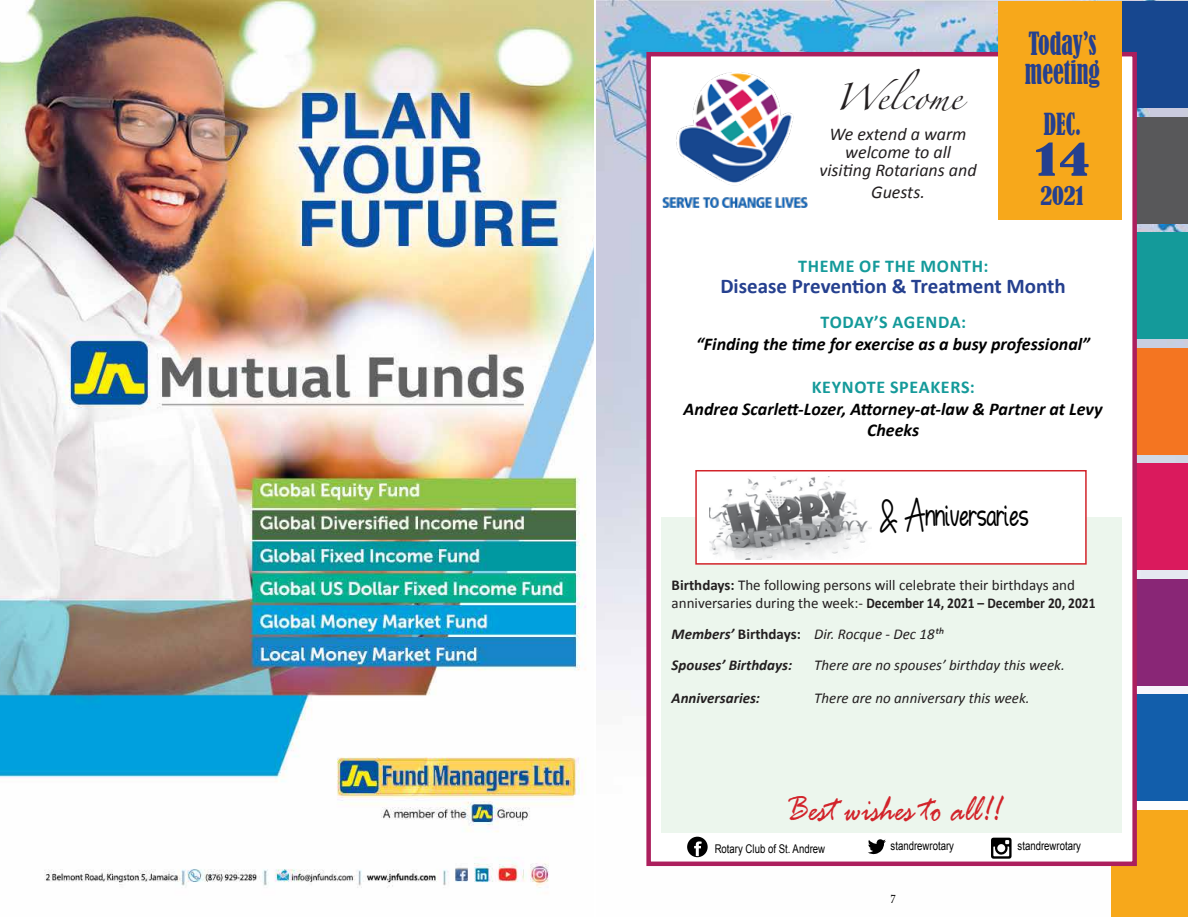
<style>
.page{position:relative;width:1188px;height:918px;background:#fff}
.page>*{position:absolute;margin:0;border:0;box-sizing:border-box;transform-origin:0 0}
.t1{font:condensed 42px "Bernard";color:#25408f;scale:1.5 1}
.t2{font:italic 40.5px "Rage";color:#d2232a;scale:.8 1}
.t3{font:31.5px "Hand Boys";color:#000;scale:.8 1}
.t4{font:condensed 30px/28.5px "Bernard";color:#25408f;scale:.8 1}
.t5{font:condensed 28.5px "Bernard";color:#25408f;scale:.8 1}
.t6{font:24px "Zapfino";color:#231f20}
.t7{font:condensed 24px "Bernard";color:#25408f}
.t8{font:700 21px "Calibri";color:#25408f}
.t9{font:italic 700 18px/21.6px "Calibri";color:#000;text-align:center}
.t10{font:italic 18px/18px "Calibri";color:#231f20;text-align:center}
.t11{font:700 18px "Calibri";letter-spacing:.04em;color:#149a9a}
.t12{font:15px/18px "Calibri";color:#231f20}
.t13{font:italic 700 15px/31.5px "Calibri";color:#231f20}
.t14{font:italic 15px "Calibri";color:#231f20}
.t15{font:12px "Arial";color:#000;scale:.8 1}
.t16{font:12px "Palatino Linotype";color:#000;scale:.8 1}
.s1{font-weight:700}
.s2{font-style:normal}
.s3{font-weight:400}
</style>
<div class="page">
<img style="left:596px;top:0;width:592px;height:690px">
<div style="left:1111px;top:694px;width:77px;height:107px;background:#125eab"></div>
<div style="left:1111px;top:579px;width:77px;height:107px;background:#892676"></div>
<div style="left:1111px;top:463px;width:77px;height:107px;background:#da1a5d"></div>
<div style="left:1111px;top:348px;width:77px;height:107px;background:#f47521"></div>
<div style="left:1111px;top:232px;width:77px;height:107px;background:#149a9a"></div>
<div style="left:1111px;top:117px;width:77px;height:107px;background:#58585a"></div>
<div style="left:1111px;top:1px;width:77px;height:107px;background:#17478f"></div>
<div style="left:1111px;top:810px;width:77px;height:107px;background:#f7a81b"></div>
<div style="left:646px;top:52px;width:491px;height:814px;background:#fff;border:4px solid #ac1f5d"></div>
<div style="left:661px;top:517px;width:461px;height:315px;background:#ecf6ed"></div>
<div style="left:695px;top:470px;width:392px;height:95px;background:#fff;border:2px solid #d2232a"></div>
<img style="left:709px;top:476px;width:163px;height:83px">
<div style="left:999px;top:1px;width:123px;height:218px;background:#f7a81b"></div>
<svg style="left:868px;top:839px;width:18px;height:15px"></svg>
<svg style="left:991px;top:838px;width:21px;height:21px"></svg>
<div style="left:687px;top:837px;width:21px;height:20px;background:#000;border-radius:50%"></div>
<svg style="left:694px;top:841px;width:8px;height:15px"></svg>
<img style="left:663px;top:72px;width:144px;height:135px">
<img style="left:0;top:0;width:594px;height:888px">
<svg style="left:0;top:0;width:7px;height:4px"></svg>
<h3 class="t6" style="left:834px;top:86px;width:129px">Welcome</h3>
<p class="t10" style="left:820px;top:125px;width:159px">We extend a warm welcome to all visiting Rotarians and</p>
<p class="t10" style="left:871px;top:182px;width:55px">Guests.</p>
<h3 class="t4" style="left:1025px;top:30px;width:95px">Today’s meeting</h3>
<h3 class="t5" style="left:1044px;top:108px;width:48px">DEC.</h3>
<h1 class="t1" style="left:1035px;top:135px;width:38px">14</h1>
<h3 class="t7" style="left:1040px;top:182px;width:46px">2021</h3>
<p class="t11" style="left:798px;top:254px;width:192px">THEME OF THE MONTH:</p>
<h3 class="t8" style="left:720px;top:273px;width:347px">Disease Prevention &amp; Treatment Month</h3>
<p class="t11" style="left:821px;top:311px;width:147px">TODAY’S AGENDA:</p>
<p class="t9" style="left:696px;top:333px;width:395px">“Finding the time for exercise as a busy professional”</p>
<p class="t11" style="left:812px;top:376px;width:165px">KEYNOTE SPEAKERS:</p>
<p class="t9" style="left:684px;top:398px;width:421px">Andrea Scarlett-Lozer, Attorney-at-law &amp; Partner at Levy<br>Cheeks</p>
<h3 class="t3" style="left:880px;top:496px;width:188px">&amp; Anniversaries</h3>
<p class="t12" style="left:672px;top:576px;width:425px"><span class="s1">Birthdays:</span> The following persons will celebrate their birthdays and anniversaries during the week:- <span class="s1">December 14, 2021 – December 20, 2021</span></p>
<p class="t13" style="left:672px;top:618px;width:274px">Members’ <span class="s2">Birthdays:</span> <span class="s3">Dir. Rocque - Dec 18th<br></span>Spouses’ Birthdays:</p>
<p class="t14" style="left:814px;top:655px;width:252px">There are no spouses’ birthday this week.</p>
<p class="t13" style="left:672px;top:682px;width:90px">Anniversaries:</p>
<p class="t14" style="left:814px;top:687px;width:217px">There are no anniversary this week.</p>
<h2 class="t2" style="left:785px;top:787px;width:271px">Best wishes to all!!</h2>
<p class="t15" style="left:715px;top:841px;width:140px">Rotary Club of St. Andrew</p>
<p class="t15" style="left:891px;top:838px;width:81px">standrewrotary</p>
<p class="t15" style="left:1018px;top:838px;width:81px">standrewrotary</p>
<p class="t16" style="left:891px;top:890px;width:8px">7</p>
</div>
